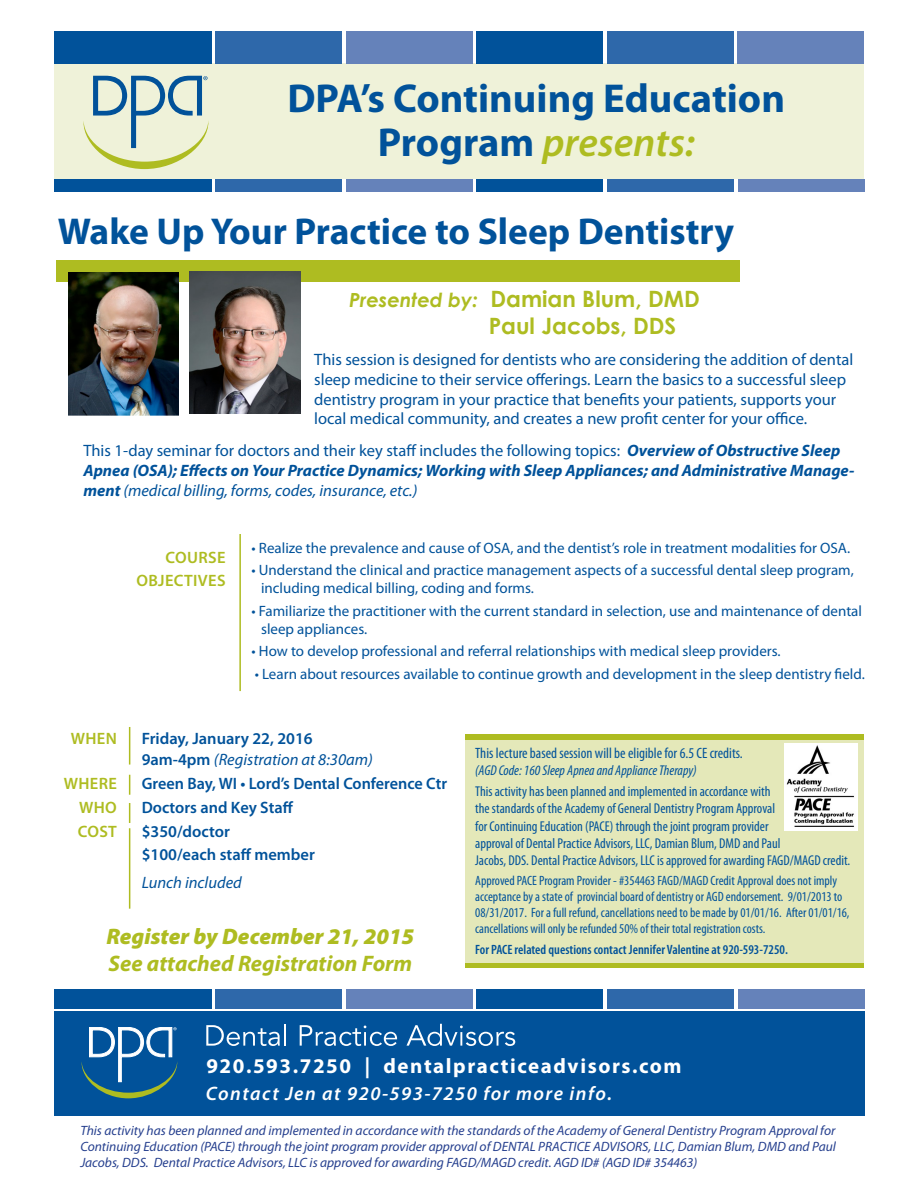
<style>
.page{position:relative;width:918px;height:1188px;background:#fff}
.page>*{position:absolute;margin:0;border:0;box-sizing:border-box;transform-origin:0 0}
.t1{font:700 40.5px "Myriad Pro";color:#01529a}
.t2{font:italic 600 40.5px "Myriad Pro";color:#aebc21}
.t3{font:700 37.5px "Myriad Pro";color:#01529a}
.t4{font:700 22.5px "Century Gothic";color:#aebc21}
.t5{font:italic 700 22.5px "Myriad Pro";color:#aebc21}
.t6{font:italic 900 22.5px "Myriad Pro";color:#aebc21}
.t7{font:700 21px "Myriad Pro";letter-spacing:.075em;color:#fff}
.t8{font:italic 600 19.5px "Myriad Pro";letter-spacing:.075em;color:#fff}
.t9{font:16.5px/19.8px "Myriad Pro";color:#01529a}
.t10{font:italic 700 16.5px/19.8px "Myriad Pro";color:#01529a}
.t11{font:600 16.5px "Myriad Pro";color:#01529a}
.t12{font:italic 16.5px "Myriad Pro";color:#01529a}
.t13{font:600 16.5px "Myriad Pro";letter-spacing:.02em;color:#aebc21}
.t14{font:15px "Myriad Pro";color:#01529a}
.t15{font:condensed 15px "Myriad Pro";color:#01529a}
.t16{font:condensed 14.25px/17.1px "Myriad Pro";color:#01529a}
.t17{font:italic condensed 14.25px "Myriad Pro";color:#01529a}
.t18{font:italic 13.5px/16.2px "Myriad Pro";color:#253f8e;text-align:justify}
.t19{font:condensed 13.5px/15.8px "Myriad Pro";color:#01529a}
.t20{font:600 condensed 13.5px "Myriad Pro";color:#01529a}
.s1{font-weight:700;font-style:normal;color:#01529a}
.s2{font-style:italic;font-size:19.5px}
.s3{font-weight:400;font-style:normal}
.s4{font-weight:400}
.s5{font-weight:600;font-style:normal}
</style>
<div class="page">
<div style="left:56px;top:261px;width:683px;height:21px;background:#aebc21"></div>
<div style="left:54px;top:1011px;width:810px;height:105px;background:#01529a"></div>
<svg style="left:82px;top:1027px;width:95px;height:71px"></svg>
<div style="left:54px;top:63px;width:810px;height:123px;background:#eff2d9"></div>
<div style="left:54px;top:31px;width:157px;height:33px;background:#01529a"></div>
<div style="left:216px;top:31px;width:126px;height:33px;background:#2e68aa"></div>
<div style="left:346px;top:31px;width:126px;height:33px;background:#6582ba"></div>
<div style="left:477px;top:31px;width:126px;height:33px;background:#01529a"></div>
<div style="left:607px;top:31px;width:126px;height:33px;background:#2e68aa"></div>
<div style="left:738px;top:31px;width:126px;height:33px;background:#6582ba"></div>
<svg style="left:83px;top:75px;width:125px;height:94px"></svg>
<div style="left:93px;top:179px;width:793px;height:13px;background:#fff"></div>
<div style="left:54px;top:179px;width:157px;height:13px;background:#01529a"></div>
<div style="left:216px;top:179px;width:126px;height:13px;background:#2e68aa"></div>
<div style="left:346px;top:179px;width:126px;height:13px;background:#6582ba"></div>
<div style="left:477px;top:179px;width:126px;height:13px;background:#01529a"></div>
<div style="left:608px;top:179px;width:126px;height:13px;background:#2e68aa"></div>
<div style="left:738px;top:179px;width:126px;height:13px;background:#6582ba"></div>
<img style="left:68px;top:273px;width:111px;height:142px">
<div style="left:465px;top:735px;width:399px;height:233px;background:#aebc21"></div>
<div style="left:465px;top:740px;width:399px;height:223px;background:#e4e8b9"></div>
<hr style="left:239px;top:534px;width:2px;height:157px;background:#aebc21">
<hr style="left:129px;top:727px;width:1px;height:38px;background:#aebc21">
<svg style="left:129px;top:775px;width:1px;height:20px"></svg>
<svg style="left:129px;top:803px;width:1px;height:20px"></svg>
<hr style="left:129px;top:828px;width:1px;height:81px;background:#aebc21">
<svg style="left:206px;top:1025px;width:74px;height:21px"></svg>
<hr style="left:284px;top:1024px;width:2px;height:22px;background:#fff">
<svg style="left:300px;top:1025px;width:97px;height:21px"></svg>
<svg style="left:407px;top:1024px;width:108px;height:22px"></svg>
<div style="left:54px;top:989px;width:157px;height:19px;background:#01529a"></div>
<div style="left:216px;top:989px;width:126px;height:19px;background:#2e68aa"></div>
<div style="left:346px;top:989px;width:126px;height:19px;background:#6582ba"></div>
<div style="left:477px;top:989px;width:126px;height:19px;background:#01529a"></div>
<div style="left:608px;top:989px;width:126px;height:19px;background:#2e68aa"></div>
<div style="left:738px;top:989px;width:126px;height:19px;background:#6582ba"></div>
<img style="left:784px;top:743px;width:73px;height:87px">
<img style="left:190px;top:271px;width:111px;height:143px">
<p class="t1" style="left:287px;top:72px;width:499px">DPA’s Continuing Education</p>
<p class="t2" style="left:378px;top:116px;width:319px"><span class="s1">Program</span> presents:</p>
<p class="t3" style="left:58px;top:207px;width:678px">Wake Up Your Practice to Sleep Dentistry</p>
<p class="t4" style="left:349px;top:282px;width:352px"><span class="s2">Presented by:</span> Damian Blum, DMD</p>
<p class="t4" style="left:489px;top:309px;width:189px">Paul Jacobs, DDS</p>
<p class="t9" style="left:314px;top:349px;width:541px">This session is designed for dentists who are considering the addition of dental sleep medicine to their service offerings. Learn the basics to a successful sleep dentistry program in your practice that benefits your patients, supports your local medical community, and creates a new profit center for your office.</p>
<p class="t10" style="left:83px;top:440px;width:772px"><span class="s3">This 1-day seminar for doctors and their key staff includes the following topics:</span> Overview of Obstructive Sleep<br>Apnea (OSA); Effects on Your Practice Dynamics; Working with Sleep Appliances; and Administrative Manage&shy;ment <span class="s4">(medical billing, forms, codes, insurance, etc.)</span></p>
<p class="t13" style="left:166px;top:547px;width:61px">COURSE</p>
<p class="t13" style="left:137px;top:570px;width:91px">OBJECTIVES</p>
<p class="t14" style="left:252px;top:538px;width:600px">• Realize the prevalence and cause of OSA, and the dentist’s role in treatment modalities for OSA.</p>
<p class="t14" style="left:252px;top:561px;width:604px">• Understand the clinical and practice management aspects of a successful dental sleep program,</p>
<p class="t14" style="left:261px;top:579px;width:274px">including medical billing, coding and forms.</p>
<p class="t14" style="left:252px;top:601px;width:612px">• Familiarize the practitioner with the current standard in selection, use and maintenance of dental</p>
<p class="t14" style="left:261px;top:619px;width:108px">sleep appliances.</p>
<p class="t14" style="left:252px;top:642px;width:531px">• How to develop professional and referral relationships with medical sleep providers.</p>
<p class="t14" style="left:255px;top:664px;width:612px">• Learn about resources available to continue growth and development in the sleep dentistry field.</p>
<p class="t13" style="left:71px;top:728px;width:48px">WHEN</p>
<p class="t13" style="left:64px;top:773px;width:55px">WHERE</p>
<p class="t13" style="left:79px;top:797px;width:39px">WHO</p>
<p class="t13" style="left:78px;top:821px;width:41px">COST</p>
<p class="t11" style="left:142px;top:728px;width:173px">Friday, January 22, 2016</p>
<p class="t12" style="left:142px;top:750px;width:233px"><span class="s5">9am-4pm</span> (Registration at 8:30am)</p>
<p class="t11" style="left:142px;top:773px;width:307px">Green Bay, WI • Lord’s Dental Conference Ctr</p>
<p class="t11" style="left:142px;top:797px;width:153px">Doctors and Key Staff</p>
<p class="t11" style="left:142px;top:821px;width:90px">$350/doctor</p>
<p class="t11" style="left:142px;top:844px;width:175px">$100/each staff member</p>
<p class="t12" style="left:142px;top:873px;width:102px">Lunch included</p>
<p class="t6" style="left:107px;top:921px;width:309px">Register by December 21, 2015</p>
<p class="t5" style="left:109px;top:948px;width:305px">See attached Registration Form</p>
<p class="t15" style="left:475px;top:744px;width:269px">This lecture based session will be eligible for 6.5 CE credits.</p>
<p class="t17" style="left:475px;top:761px;width:223px">(AGD Code: 160 Sleep Apnea and Appliance Therapy)</p>
<p class="t16" style="left:475px;top:783px;width:377px">This activity has been planned and implemented in accordance with<br>the standards of the Academy of General Dentistry Program Approval<br>for Continuing Education (PACE) through the joint program provider<br>approval of Dental Practice Advisors, LLC, Damian Blum, DMD and Paul<br>Jacobs, DDS. Dental Practice Advisors, LLC is approved for awarding FAGD/MAGD credit.</p>
<p class="t19" style="left:475px;top:873px;width:376px">Approved PACE Program Provider - #354463 FAGD/MAGD Credit Approval does not imply acceptance by a state of provincial board of dentistry or AGD endorsement. 9/01/2013 to 08/31/2017. For a full refund, cancellations need to be made by 01/01/16. After 01/01/16, cancellations will only be refunded 50% of their total registration costs.</p>
<p class="t20" style="left:475px;top:941px;width:314px">For PACE related questions contact Jennifer Valentine at 920-593-7250.</p>
<p class="t7" style="left:206px;top:1052px;width:477px">920.593.7250 | dentalpracticeadvisors.com</p>
<p class="t8" style="left:206px;top:1081px;width:408px">Contact Jen at 920-593-7250 for more info.</p>
<p class="t18" style="left:80px;top:1122px;width:757px">This activity has been planned and implemented in accordance with the standards of the Academy of General Dentistry Program Approval for Continuing Education (PACE) through the joint program provider approval of DENTAL PRACTICE ADVISORS, LLC, Damian Blum, DMD and Paul Jacobs, DDS. Dental Practice Advisors, LLC is approved for awarding FAGD/MAGD credit. AGD ID# (AGD ID# 354463)</p>
</div>
